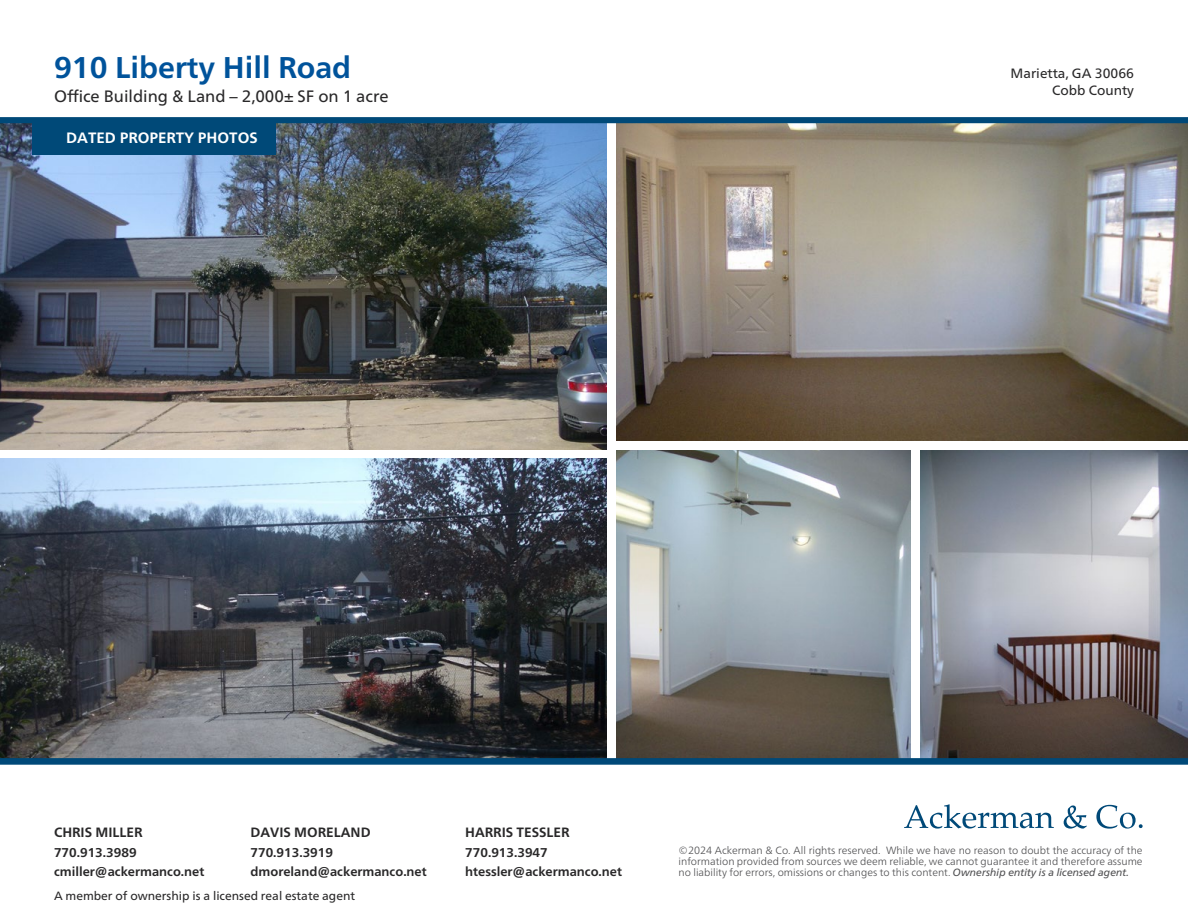
<style>
.page{position:relative;width:1188px;height:918px;background:#fff}
.page>*{position:absolute;margin:0;border:0;box-sizing:border-box;transform-origin:0 0}
.t1{font:700 30px "Frutiger Neue LT";color:#00539b}
.t2{font:16.5px "Frutiger Neue LT";color:#292829}
.t3{font:700 15px "Frutiger Neue LT";color:#fff}
.t4{font:700 13.5px "Frutiger Neue LT";color:#292829}
.t5{font:13.5px/16.2px "Frutiger Neue LT";color:#292829;text-align:right}
.t6{font:700 12.75px/19.5px "Frutiger Neue LT";color:#292829}
.t7{font:12px "Frutiger Neue LT";color:#292829}
.t8{font:300 10.5px/11.2px "Frutiger Neue LT";color:#4d4d4f;text-align:justify}
.s1{font-weight:400;font-style:italic}
</style>
<div class="page">
<svg style="left:904px;top:804px;width:150px;height:25px"></svg>
<svg style="left:1064px;top:805px;width:23px;height:24px"></svg>
<svg style="left:1096px;top:805px;width:47px;height:24px"></svg>
<img style="left:0;top:123px;width:607px;height:326px">
<img style="left:0;top:458px;width:607px;height:300px">
<img style="left:616px;top:123px;width:572px;height:318px">
<img style="left:616px;top:450px;width:295px;height:308px">
<img style="left:921px;top:450px;width:267px;height:308px">
<div style="left:0;top:117px;width:1188px;height:6px;background:#004978"></div>
<div style="left:0;top:758px;width:1188px;height:6px;background:#004978"></div>
<div style="left:32px;top:120px;width:243px;height:35px;background:#004978"></div>
<h1 class="t1" style="left:54px;top:50px;width:299px">910 Liberty Hill Road</h1>
<h2 class="t2" style="left:54px;top:87px;width:336px">Office Building &amp; Land – 2,000± SF on 1 acre</h2>
<h3 class="t3" style="left:66px;top:129px;width:193px">DATED PROPERTY PHOTOS</h3>
<p class="t5" style="left:1011px;top:65px;width:125px">Marietta, GA 30066<br>Cobb County</p>
<p class="t4" style="left:54px;top:824px;width:90px">CHRIS MILLER</p>
<p class="t6" style="left:54px;top:842px;width:152px">770.913.3989 cmiller@ackermanco.net</p>
<p class="t4" style="left:250px;top:824px;width:122px">DAVIS MORELAND</p>
<p class="t6" style="left:250px;top:842px;width:178px">770.913.3919 dmoreland@ackermanco.net</p>
<p class="t7" style="left:54px;top:889px;width:303px">A member of ownership is a licensed real estate agent</p>
<p class="t4" style="left:465px;top:824px;width:106px">HARRIS TESSLER</p>
<p class="t6" style="left:465px;top:842px;width:158px">770.913.3947 htessler@ackermanco.net</p>
<p class="t8" style="left:679px;top:844px;width:466px">©2024 Ackerman &amp; Co. All rights reserved. While we have no reason to doubt the accuracy of the information provided from sources we deem reliable, we cannot guarantee it and therefore assume no liability for errors, omissions or changes to this content. <span class="s1">Ownership entity is a licensed agent.</span></p>
</div>
